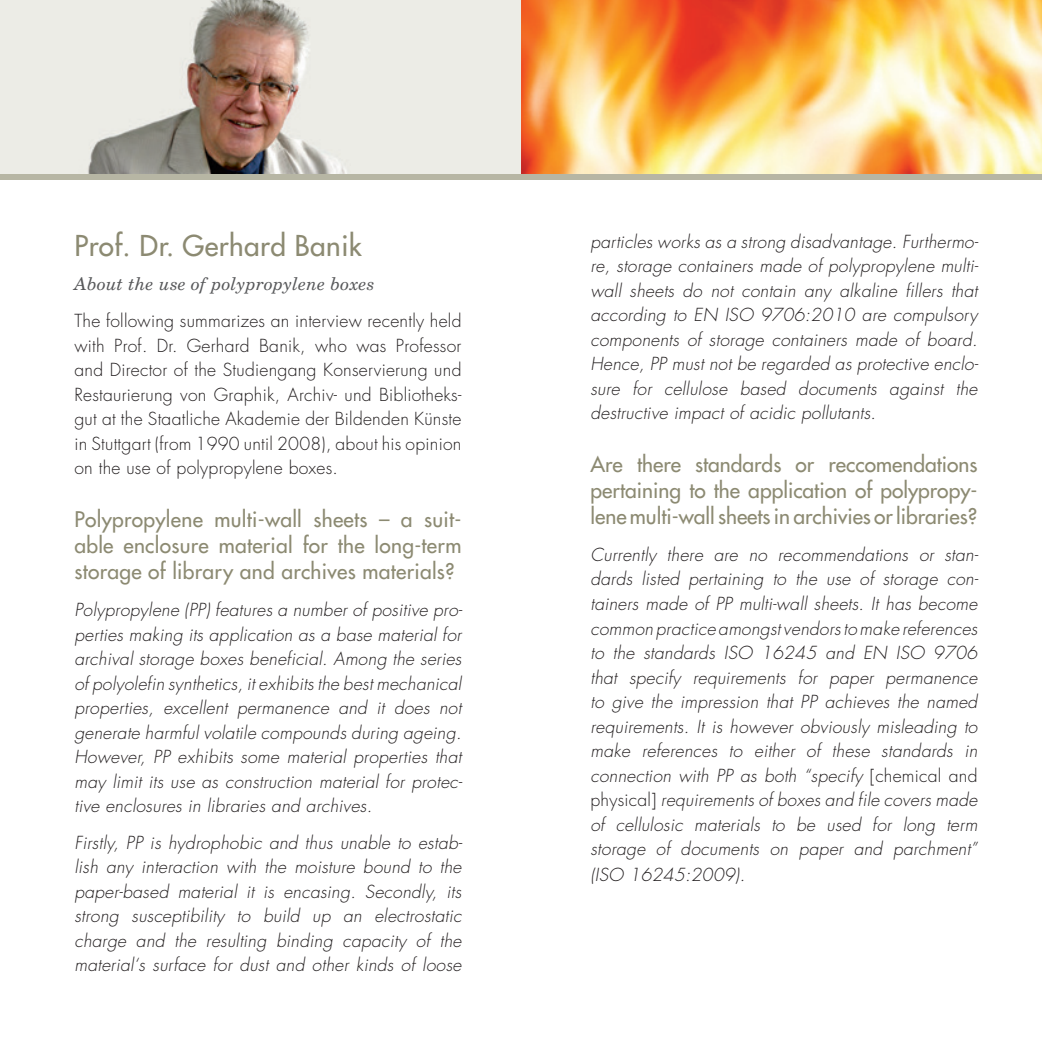
<style>
.page{position:relative;width:1042px;height:1042px;background:#fff}
.page>*{position:absolute;margin:0;border:0;box-sizing:border-box;transform-origin:0 0}
.t1{font:500 28px "Futura Std";letter-spacing:.015em;color:#8c8a72}
.t2{font:500 21px/26.2px "Futura Std";letter-spacing:.005em;color:#8c8a72;text-align:justify}
.t3{font:italic 300 17.5px/24.5px "Futura Std";letter-spacing:.015em;color:#231f20;text-align:justify}
.t4{font:300 17.5px/24.5px "Futura Std";letter-spacing:.015em;color:#231f20;text-align:justify}
.t5{font:italic 17.5px "New Century Schlbk LT Std";letter-spacing:.015em;color:#57585a}
.s1{font-style:normal}
</style>
<div class="page">
<img style="left:521px;top:0;width:521px;height:174px">
<div style="left:521px;top:174px;width:521px;height:6px;background:#b7b6a4"></div>
<div style="left:0;top:174px;width:521px;height:6px;background:#b7b6a4"></div>
<svg style="left:0;top:0;width:521px;height:174px;fill:#ecece6"></svg>
<p class="t1" style="left:74px;top:228px;width:289px">Prof. Dr. Gerhard Banik</p>
<p class="t5" style="left:74px;top:274px;width:301px">About the use of polypropylene boxes</p>
<p class="t4" style="left:74px;top:309px;width:388px">The following summarizes an interview recently held with Prof. Dr. Gerhard Banik, who was Professor and Director of the Studiengang Konservierung und Restaurierung von Graphik, Archiv- und Bibliotheks&shy;gut at the Staatliche Akademie der Bildenden Künste in Stuttgart (from 1990 until 2008), about his opinion on the use of polypropylene boxes.</p>
<p class="t2" style="left:74px;top:506px;width:388px">Polypropylene multi-wall sheets – a suit&shy;able enclosure material for the long-term storage of library and archives materials?</p>
<p class="t3" style="left:74px;top:598px;width:389px">Polypropylene (PP) features a number of positive pro&shy;perties making its application as a base material for archival storage boxes beneficial. Among the series of polyolefin synthetics, it exhibits the best mechanical properties, excellent permanence and it does not generate harmful volatile compounds during ageing.<br>However, PP exhibits some material properties that may limit its use as construction material for protec&shy;tive enclosures in libraries and archives.</p>
<p class="t3" style="left:74px;top:831px;width:389px">Firstly, PP is hydrophobic and thus unable to estab&shy;lish any interaction with the moisture bound to the paper-based material it is encasing. Secondly, its strong susceptibility to build up an electrostatic charge and the resulting binding capacity of the material‘s surface for dust and other kinds of loose</p>
<p class="t3" style="left:590px;top:229px;width:389px">particles works as a strong disadvantage. Furthermo&shy;re, storage containers made of polypropylene multi&shy;wall sheets do not contain any alkaline fillers that according to EN ISO 9706:2010 are compulsory components of storage containers made of board.<br>Hence, PP must not be regarded as protective enclo&shy;sure for cellulose based documents against the destructive impact of acidic pollutants.</p>
<p class="t2" style="left:590px;top:451px;width:388px">Are there standards or reccomendations pertaining to the application of polypropy&shy;lene multi-wall sheets in archivies or libraries?</p>
<p class="t3" style="left:590px;top:543px;width:389px">Currently there are no recommendations or stan&shy;dards listed pertaining to the use of storage con&shy;tainers made of PP multi-wall sheets. It has become common practice amongst vendors to make references to the standards ISO 16245 and EN ISO 9706 that specify requirements for paper permanence to give the impression that PP achieves the named requirements. It is however obviously misleading to make references to either of these standards in connection with PP as both “specify <span class="s1">[chemical and physical]</span> requirements of boxes and file covers made of cellulosic materials to be used for long term storage of documents on paper and parchment”</p>
<p class="t3" style="left:590px;top:863px;width:156px">(ISO 16245:2009).</p>
</div>
